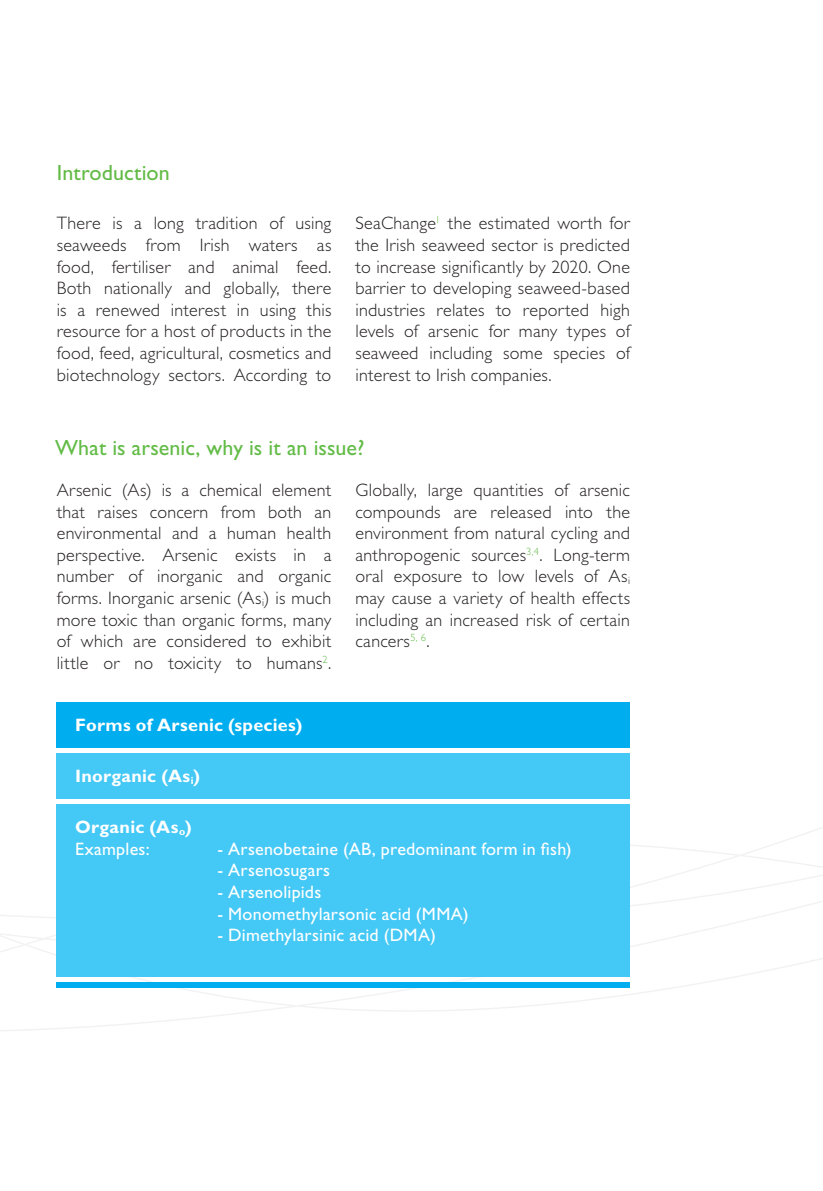
<style>
.page{position:relative;width:823px;height:1191px;background:#fff}
.page>*{position:absolute;margin:0;border:0;box-sizing:border-box;transform-origin:0 0}
.t1{font:22px "Gill Sans Std";letter-spacing:.005em;color:#62bb46}
.t2{font:300 18px/21.6px "Gill Sans Std";letter-spacing:.015em;color:#231f20;text-align:justify}
.t3{font:18px "Gill Sans Std";letter-spacing:.01em;color:#fff}
.t4{font:700 18px/21.6px "Gill Sans Std";letter-spacing:.015em;color:#fff}
.s1{font-weight:400}
</style>
<div class="page">
<svg style="left:0;top:952px;width:822px;height:79px"></svg>
<svg style="left:0;top:842px;width:822px;height:110px"></svg>
<div style="left:57px;top:702px;width:572px;height:45px;background:#00aeef"></div>
<div style="left:57px;top:753px;width:572px;height:45px;background:#44c8f5"></div>
<div style="left:57px;top:804px;width:572px;height:172px;background:#44c8f5"></div>
<div style="left:57px;top:982px;width:572px;height:6px;background:#00aeef"></div>
<p class="t1" style="left:57px;top:164px;width:115px">Introduction</p>
<p class="t2" style="left:57px;top:214px;width:276px">There is a long tradition of using seaweeds from Irish waters as food, fertiliser and animal feed.<br>Both nationally and globally, there is a renewed interest in using this resource for a host of products in the food, feed, agricultural, cosmetics and biotechnology sectors. According to</p>
<p class="t2" style="left:355px;top:214px;width:276px">SeaChange<sup>1</sup> the estimated worth for the Irish seaweed sector is predicted to increase significantly by 2020. One barrier to developing seaweed-based industries relates to reported high levels of arsenic for many types of seaweed including some species of interest to Irish companies.</p>
<p class="t1" style="left:55px;top:439px;width:311px">What is arsenic, why is it an issue?</p>
<p class="t2" style="left:57px;top:481px;width:276px">Arsenic (As) is a chemical element that raises concern from both an environmental and a human health perspective. Arsenic exists in a number of inorganic and organic forms. Inorganic arsenic (As<sub>i</sub>) is much more toxic than organic forms, many of which are considered to exhibit little or no toxicity to humans<sup>2</sup>.</p>
<p class="t2" style="left:355px;top:481px;width:276px">Globally, large quantities of arsenic compounds are released into the environment from natural cycling and anthropogenic sources<sup>3,4</sup>. Long-term oral exposure to low levels of As<sub>i </sub>may cause a variety of health effects including an increased risk of certain cancers<sup>5,</sup> <sup>6</sup>.</p>
<p class="t4" style="left:75px;top:714px;width:228px">Forms of Arsenic (species)</p>
<p class="t4" style="left:75px;top:765px;width:126px">Inorganic (As<sub>i</sub>)</p>
<p class="t4" style="left:75px;top:816px;width:118px">Organic (As<sub>o</sub>)<br><span class="s1">Examples:</span></p>
<p class="t3" style="left:217px;top:842px;width:355px">- Arsenobetaine (AB, predominant form in fish)</p>
<p class="t3" style="left:217px;top:863px;width:114px">- Arsenosugars</p>
<p class="t3" style="left:217px;top:885px;width:105px">- Arsenolipids</p>
<p class="t3" style="left:217px;top:906px;width:253px">- Monomethylarsonic acid (MMA)</p>
<p class="t3" style="left:217px;top:928px;width:220px">- Dimethylarsinic acid (DMA)</p>
</div>
